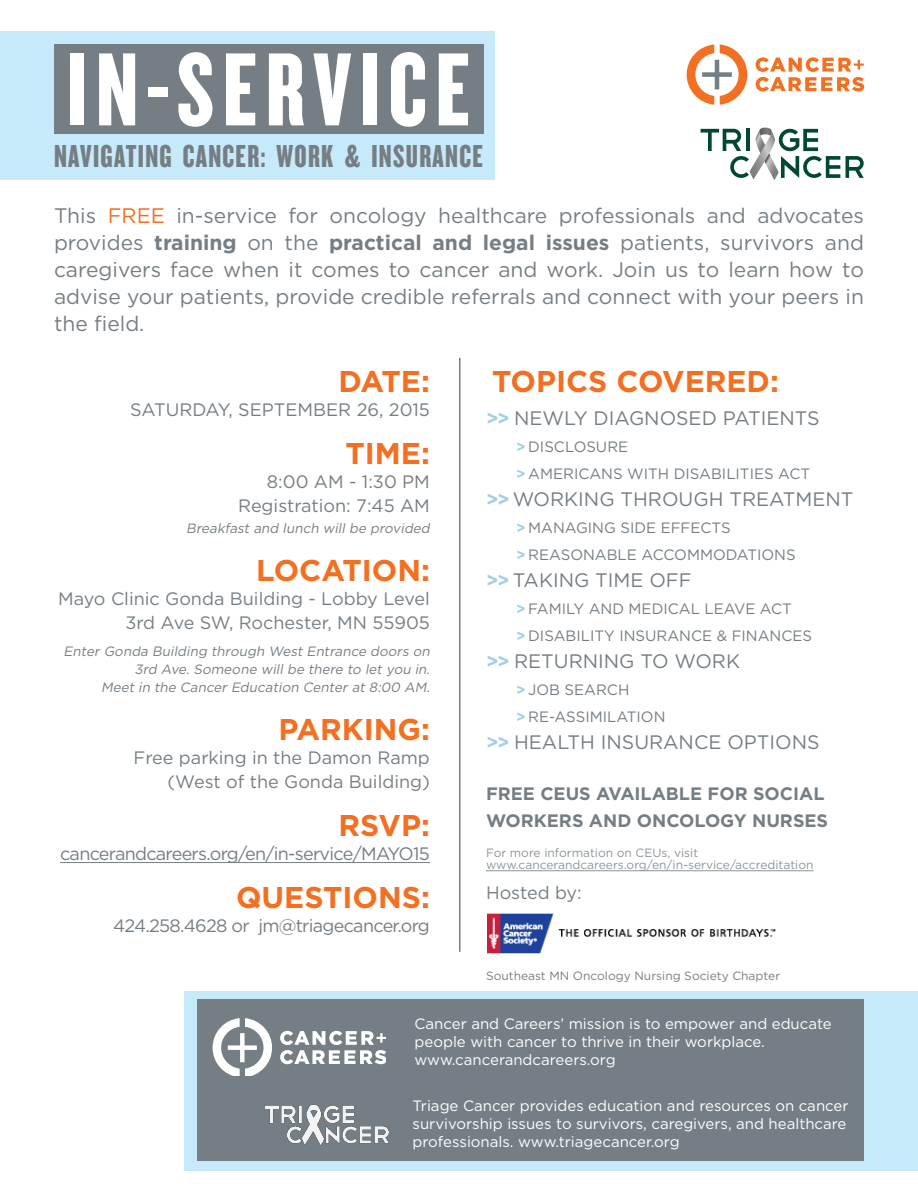
<style>
.page{position:relative;width:918px;height:1188px;background:#fff}
.page>*{position:absolute;margin:0;border:0;box-sizing:border-box;transform-origin:0 0}
.t1{font:108px "Knockout HTF68 Full Featherwt";letter-spacing:.08em;color:#fff}
.t2{font:33px "Knockout HTF68 Full Featherwt";letter-spacing:.04em;color:#757e84}
.t3{font:700 30px "Gotham HTF";color:#f36f21}
.t4{font:21px/27px "Gotham HTF";color:#757e84;text-align:justify}
.t5{font:19.5px "Gotham HTF";color:#757e84}
.t6{font:18px/24px "Gotham HTF";color:#757e84;text-align:right}
.t7{font:18px "Gotham HTF";letter-spacing:-.04em;color:#757e84}
.t8{font:700 18px/27px "Gotham HTF";color:#757e84}
.t9{font:15px/18px "Gotham HTF";color:#fff}
.t10{font:15px/27px "Gotham HTF";color:#757e84}
.t11{font:italic 13.5px/18px "Gotham HTF";color:#757e84;text-align:right}
.t12{font:12px/12px "Gotham HTF";color:#8c959b}
.t13{font:12px "Gotham HTF";color:#757e84}
.s1{color:#f36f21}
.s2{font-weight:700}
.s3{font-weight:700;color:#a3cfe4}
</style>
<div class="page">
<hr style="left:60px;top:862px;width:370px;height:1px;background:#757e84">
<hr style="left:486px;top:871px;width:328px;height:1px;background:#8c959b">
<div style="left:0;top:31px;width:495px;height:149px;background:#c7eafb"></div>
<div style="left:54px;top:44px;width:430px;height:90px;background:#757e84"></div>
<hr style="left:459px;top:358px;width:1px;height:594px;background:#757e84">
<svg style="left:846px;top:156px;width:18px;height:22px"></svg>
<svg style="left:701px;top:128px;width:139px;height:52px"></svg>
<svg style="left:687px;top:44px;width:60px;height:61px"></svg>
<svg style="left:756px;top:57px;width:108px;height:34px"></svg>
<div style="left:184px;top:991px;width:734px;height:180px;background:#c7eafb"></div>
<div style="left:197px;top:1000px;width:667px;height:161px;background:#757e84"></div>
<svg style="left:214px;top:1018px;width:57px;height:20px"></svg>
<svg style="left:280px;top:1031px;width:106px;height:7px"></svg>
<img style="left:212px;top:1038px;width:177px;height:107px">
<img style="left:488px;top:913px;width:288px;height:41px">
<h1 class="t1" style="left:67px;top:35px;width:404px">IN-SERVICE</h1>
<h2 class="t2" style="left:54px;top:140px;width:430px">NAVIGATING CANCER: WORK &amp; INSURANCE</h2>
<p class="t4" style="left:54px;top:201px;width:812px">This <span class="s1">FREE</span> in-service for oncology healthcare professionals and advocates provides <span class="s2">training</span> on the <span class="s2">practical and legal issues</span> patients, survivors and caregivers face when it comes to cancer and work. Join us to learn how to advise your patients, provide credible referrals and connect with your peers in the field.</p>
<h3 class="t3" style="left:339px;top:364px;width:93px">DATE:</h3>
<p class="t6" style="left:130px;top:398px;width:301px">SATURDAY, SEPTEMBER 26, 2015</p>
<h3 class="t3" style="left:345px;top:436px;width:86px">TIME:</h3>
<p class="t6" style="left:238px;top:470px;width:193px">8:00 AM - 1:30 PM<br>Registration: 7:45 AM</p>
<p class="t11" style="left:186px;top:519px;width:248px">Breakfast and lunch will be provided</p>
<h3 class="t3" style="left:256px;top:553px;width:175px">LOCATION:</h3>
<p class="t6" style="left:58px;top:587px;width:373px">Mayo Clinic Gonda Building - Lobby Level<br>3rd Ave SW, Rochester, MN 55905</p>
<p class="t11" style="left:64px;top:642px;width:370px">Enter Gonda Building through West Entrance doors on<br>3rd Ave. Someone will be there to let you in.<br>Meet in the Cancer Education Center at 8:00 AM.</p>
<h3 class="t3" style="left:279px;top:712px;width:153px">PARKING:</h3>
<p class="t6" style="left:134px;top:746px;width:298px">Free parking in the Damon Ramp (West of the Gonda Building)</p>
<h3 class="t3" style="left:339px;top:808px;width:93px">RSVP:</h3>
<p class="t7" style="left:60px;top:844px;width:371px">cancerandcareers.org/en/in-service/MAYO15</p>
<h3 class="t3" style="left:236px;top:880px;width:195px">QUESTIONS:</h3>
<p class="t7" style="left:113px;top:916px;width:318px">424.258.4628 or jm@triagecancer.org</p>
<h3 class="t3" style="left:492px;top:364px;width:288px">TOPICS COVERED:</h3>
<p class="t5" style="left:486px;top:407px;width:335px"><span class="s3">&gt;&gt;</span> NEWLY DIAGNOSED PATIENTS</p>
<p class="t10" style="left:516px;top:433px;width:296px"><span class="s3">&gt;</span> DISCLOSURE<br><span class="s3">&gt;</span> AMERICANS WITH DISABILITIES ACT</p>
<p class="t5" style="left:486px;top:488px;width:369px"><span class="s3">&gt;&gt;</span> WORKING THROUGH TREATMENT</p>
<p class="t10" style="left:516px;top:514px;width:281px"><span class="s3">&gt;</span> MANAGING SIDE EFFECTS<br><span class="s3">&gt;</span> REASONABLE ACCOMMODATIONS</p>
<p class="t5" style="left:486px;top:569px;width:207px"><span class="s3">&gt;&gt;</span> TAKING TIME OFF</p>
<p class="t10" style="left:516px;top:595px;width:297px"><span class="s3">&gt;</span> FAMILY AND MEDICAL LEAVE ACT<br><span class="s3">&gt;</span> DISABILITY INSURANCE &amp; FINANCES</p>
<p class="t5" style="left:486px;top:650px;width:256px"><span class="s3">&gt;&gt;</span> RETURNING TO WORK</p>
<p class="t10" style="left:516px;top:676px;width:151px"><span class="s3">&gt;</span> JOB SEARCH<br><span class="s3">&gt;</span> RE-ASSIMILATION</p>
<p class="t5" style="left:486px;top:731px;width:335px"><span class="s3">&gt;&gt;</span> HEALTH INSURANCE OPTIONS</p>
<p class="t8" style="left:486px;top:780px;width:344px">FREE CEUS AVAILABLE FOR SOCIAL<br>WORKERS AND ONCOLOGY NURSES</p>
<p class="t12" style="left:486px;top:847px;width:329px">For more information on CEUs, visit www.cancerandcareers.org/en/in-service/accreditation</p>
<p class="t6" style="left:486px;top:881px;width:97px">Hosted by:</p>
<p class="t13" style="left:486px;top:969px;width:296px">Southeast MN Oncology Nursing Society Chapter</p>
<p class="t9" style="left:415px;top:1015px;width:419px">Cancer and Careers’ mission is to empower and educate people with cancer to thrive in their workplace. www.cancerandcareers.org</p>
<p class="t9" style="left:413px;top:1097px;width:437px">Triage Cancer provides education and resources on cancer survivorship issues to survivors, caregivers, and healthcare professionals. www.triagecancer.org</p>
</div>
